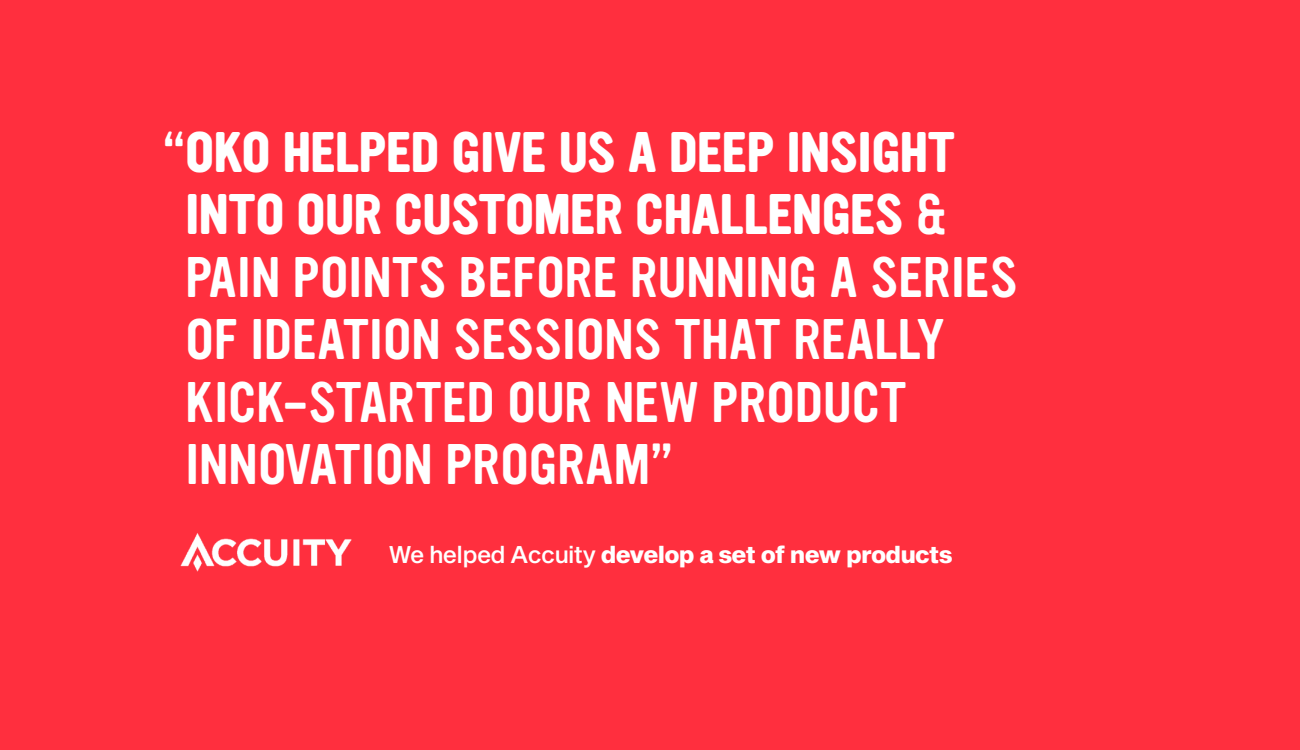
<style>
.page{position:relative;width:1300px;height:750px;background:#ff2f3e}
.page>*{position:absolute;margin:0;border:0;box-sizing:border-box;transform-origin:0 0}
.t1{font:50px/62.5px "YWFT Ultramagnetic";color:#fff}
.t2{font:700 50px "YWFT Ultramagnetic";color:#fff}
.t3{font:23.75px "Sequel Sans Heavy Body Text";letter-spacing:-.03em;color:#fff}
.s1{font-weight:400}
.s2{font-weight:700}
.s3{font-family:"Sequel Sans Medium Body Text"}
</style>
<div class="page">
<img style="left:180px;top:533px;width:172px;height:39px">
<p class="t2" style="left:162px;top:116px;width:51px"><span class="s1">“</span>OKO</p>
<p class="t1" style="left:185px;top:122px;width:834px;text-indent:98px"><span class="s2">HELPED GIVE US A DEEP INSIGHT<br>INTO OUR CUSTOMER CHALLENGES</span> &amp;<br>PAIN POINTS BEFORE RUNNING A SERIES<br>OF IDEATION SESSIONS THAT REALLY<br>KICK-STARTED OUR NEW PRODUCT<br>INNOVATION PROGRAM”</p>
<p class="t3" style="left:388px;top:537px;width:566px"><span class="s3">We helped Accuity</span> develop a set of new products</p>
</div>
